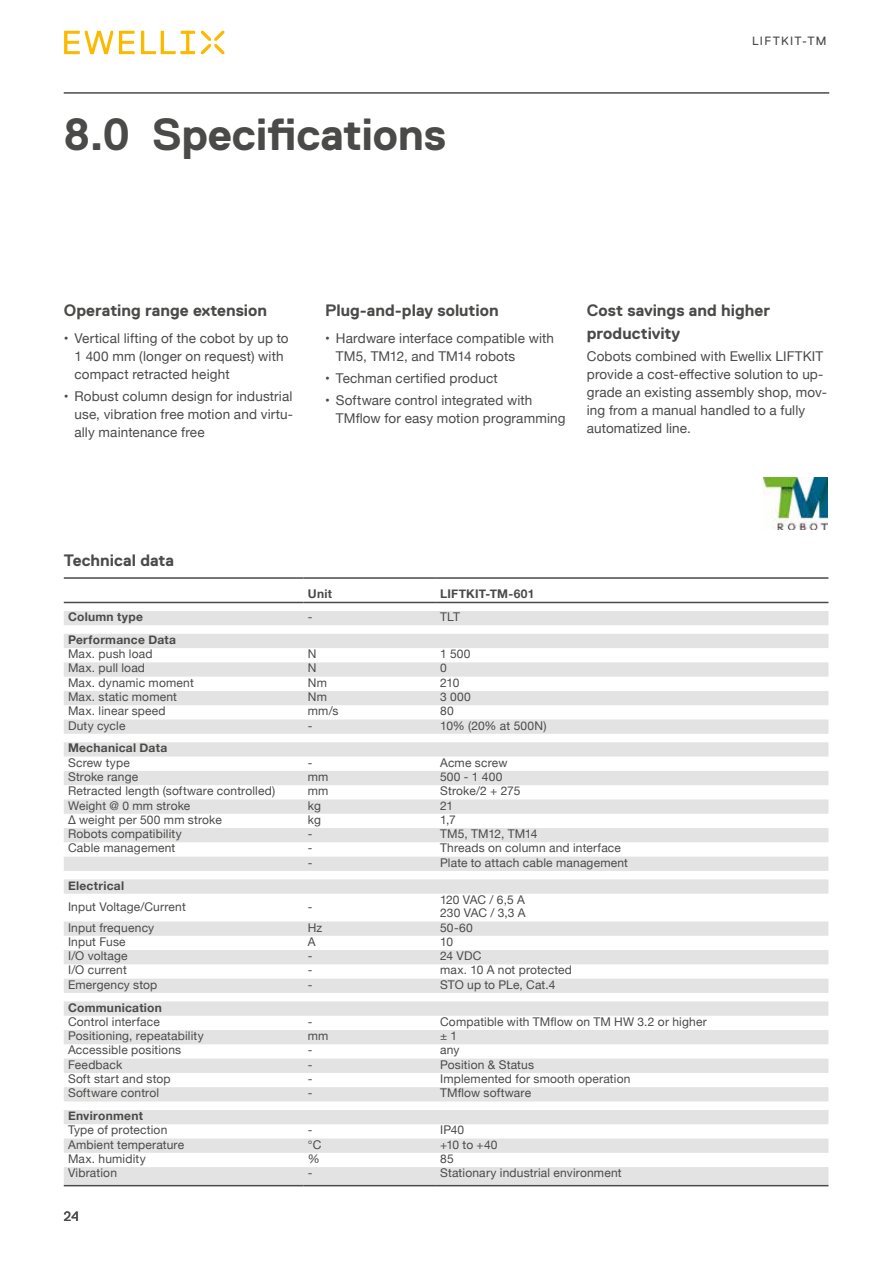
<style>
.page{position:relative;width:893px;height:1263px;background:#fff}
.page>*{position:absolute;margin:0;border:0;box-sizing:border-box;transform-origin:0 0}
.t1{font:700 45px "Replica Std";letter-spacing:-.005em;color:#4a4a49}
.t2{font:700 16.5px/22.5px "Replica Std";color:#4a4a49}
.t3{font:13.5px/18px "Helvetica Neue";letter-spacing:.01em;color:#4a4a49}
.t4{font:13.5px "Replica Std";color:#4a4a49}
.t5{font:12px "Helvetica Neue";letter-spacing:.015em;color:#4a4a49}
.t6{font:700 12px "Helvetica Neue";letter-spacing:.025em;color:#4a4a49}
.t7{font:12px/13.5px "Helvetica Neue";letter-spacing:-.005em;color:#4a4a49}
.t8{font:12px "Replica Std";letter-spacing:.11em;color:#4a4a49}
</style>
<div class="page">
<svg style="left:64px;top:31px;width:131px;height:23px"></svg>
<svg style="left:201px;top:31px;width:23px;height:23px"></svg>
<hr style="left:64px;top:93px;width:765px;height:1px;background:#4a4a49">
<svg style="left:64px;top:611px;width:764px;height:574px;fill:#e5e5e5"></svg>
<hr style="left:64px;top:577px;width:240px;height:2px;background:#4a4a49">
<hr style="left:304px;top:577px;width:132px;height:2px;background:#4a4a49">
<hr style="left:436px;top:577px;width:392px;height:2px;background:#4a4a49">
<hr style="left:64px;top:602px;width:240px;height:1px;background:#4a4a49">
<hr style="left:304px;top:602px;width:132px;height:1px;background:#4a4a49">
<hr style="left:436px;top:602px;width:392px;height:1px;background:#4a4a49">
<hr style="left:64px;top:1185px;width:240px;height:1px;background:#4a4a49">
<hr style="left:304px;top:1185px;width:132px;height:1px;background:#4a4a49">
<hr style="left:436px;top:1185px;width:392px;height:1px;background:#4a4a49">
<img style="left:764px;top:477px;width:64px;height:52px">
<h1 class="t1" style="left:64px;top:109px;width:384px">8.0 Specifications</h1>
<p class="t8" style="left:752px;top:34px;width:76px">LIFTKIT-TM</p>
<h2 class="t2" style="left:64px;top:299px;width:205px">Operating range extension</h2>
<p class="t3" style="left:74px;top:330px;width:216px;text-indent:-11px">• Vertical lifting of the cobot by up to<br>1 400 mm (longer on request) with compact retracted height</p>
<p class="t3" style="left:74px;top:388px;width:220px;text-align:justify;text-indent:-11px">• Robust column design for industrial use, vibration free motion and virtu&shy;ally maintenance free</p>
<h2 class="t2" style="left:325px;top:299px;width:175px">Plug-and-play solution</h2>
<p class="t3" style="left:336px;top:330px;width:220px;text-indent:-11px">• Hardware interface compatible with<br>TM5, TM12, and TM14 robots</p>
<p class="t3" style="left:325px;top:370px;width:174px">• Techman certified product</p>
<p class="t3" style="left:336px;top:392px;width:231px;text-indent:-11px">• Software control integrated with<br>TMflow for easy motion programming</p>
<h2 class="t2" style="left:587px;top:299px;width:185px">Cost savings and higher productivity</h2>
<p class="t3" style="left:587px;top:348px;width:242px">Cobots combined with Ewellix LIFTKIT provide a cost-effective solution to up&shy;grade an existing assembly shop, mov&shy;ing from a manual handled to a fully automatized line.</p>
<h2 class="t2" style="left:64px;top:549px;width:112px">Technical data</h2>
<p class="t6" style="left:308px;top:584px;width:26px">Unit</p>
<p class="t6" style="left:440px;top:584px;width:96px">LIFTKIT-TM-601</p>
<p class="t6" style="left:68px;top:607px;width:76px">Column type</p>
<p class="t5" style="left:308px;top:608px;width:6px">-</p>
<p class="t5" style="left:440px;top:608px;width:21px">TLT</p>
<p class="t6" style="left:68px;top:630px;width:110px">Performance Data</p>
<p class="t5" style="left:68px;top:645px;width:86px">Max. push load</p>
<p class="t5" style="left:308px;top:645px;width:10px">N</p>
<p class="t5" style="left:440px;top:645px;width:32px">1 500</p>
<p class="t5" style="left:68px;top:659px;width:79px">Max. pull load</p>
<p class="t5" style="left:308px;top:659px;width:10px">N</p>
<p class="t5" style="left:440px;top:659px;width:8px">0</p>
<p class="t5" style="left:68px;top:674px;width:127px">Max. dynamic moment</p>
<p class="t5" style="left:308px;top:674px;width:21px">Nm</p>
<p class="t5" style="left:440px;top:674px;width:21px">210</p>
<p class="t5" style="left:68px;top:688px;width:111px">Max. static moment</p>
<p class="t5" style="left:308px;top:688px;width:21px">Nm</p>
<p class="t5" style="left:440px;top:688px;width:32px">3 000</p>
<p class="t5" style="left:68px;top:702px;width:99px">Max. linear speed</p>
<p class="t5" style="left:308px;top:702px;width:32px">mm/s</p>
<p class="t5" style="left:440px;top:702px;width:15px">80</p>
<p class="t5" style="left:68px;top:717px;width:59px">Duty cycle</p>
<p class="t5" style="left:308px;top:717px;width:6px">-</p>
<p class="t5" style="left:440px;top:717px;width:108px">10% (20% at 500N)</p>
<p class="t6" style="left:68px;top:739px;width:101px">Mechanical Data</p>
<p class="t5" style="left:68px;top:754px;width:63px">Screw type</p>
<p class="t5" style="left:308px;top:754px;width:6px">-</p>
<p class="t5" style="left:440px;top:754px;width:69px">Acme screw</p>
<p class="t5" style="left:68px;top:768px;width:72px">Stroke range</p>
<p class="t5" style="left:308px;top:768px;width:22px">mm</p>
<p class="t5" style="left:440px;top:768px;width:64px">500 - 1 400</p>
<p class="t5" style="left:68px;top:782px;width:209px">Retracted length (software controlled)</p>
<p class="t5" style="left:308px;top:782px;width:22px">mm</p>
<p class="t5" style="left:440px;top:782px;width:82px">Stroke/2 + 275</p>
<p class="t5" style="left:68px;top:797px;width:124px">Weight @ 0 mm stroke</p>
<p class="t5" style="left:308px;top:797px;width:15px">kg</p>
<p class="t5" style="left:440px;top:797px;width:15px">21</p>
<p class="t5" style="left:68px;top:811px;width:155px">Δ weight per 500 mm stroke</p>
<p class="t5" style="left:308px;top:811px;width:15px">kg</p>
<p class="t5" style="left:440px;top:811px;width:17px">1,7</p>
<p class="t5" style="left:68px;top:825px;width:115px">Robots compatibility</p>
<p class="t5" style="left:308px;top:825px;width:6px">-</p>
<p class="t7" style="left:440px;top:828px;width:99px">TM5, TM12, TM14</p>
<p class="t5" style="left:68px;top:839px;width:109px">Cable management</p>
<p class="t5" style="left:308px;top:839px;width:6px">-</p>
<p class="t5" style="left:440px;top:839px;width:182px">Threads on column and interface</p>
<p class="t5" style="left:308px;top:854px;width:6px">-</p>
<p class="t5" style="left:440px;top:854px;width:189px">Plate to attach cable management</p>
<p class="t6" style="left:68px;top:876px;width:58px">Electrical</p>
<p class="t5" style="left:68px;top:898px;width:119px">Input Voltage/Current</p>
<p class="t5" style="left:308px;top:898px;width:6px">-</p>
<p class="t7" style="left:440px;top:893px;width:87px">120 VAC / 6,5 A<br>230 VAC / 3,3 A</p>
<p class="t5" style="left:68px;top:919px;width:88px">Input frequency</p>
<p class="t5" style="left:308px;top:919px;width:16px">Hz</p>
<p class="t5" style="left:440px;top:919px;width:34px">50-60</p>
<p class="t5" style="left:68px;top:933px;width:59px">Input Fuse</p>
<p class="t5" style="left:308px;top:933px;width:9px">A</p>
<p class="t5" style="left:440px;top:933px;width:14px">10</p>
<p class="t5" style="left:68px;top:947px;width:61px">I/O voltage</p>
<p class="t5" style="left:308px;top:947px;width:6px">-</p>
<p class="t5" style="left:440px;top:947px;width:43px">24 VDC</p>
<p class="t5" style="left:68px;top:961px;width:60px">I/O current</p>
<p class="t5" style="left:308px;top:961px;width:6px">-</p>
<p class="t5" style="left:440px;top:961px;width:133px">max. 10 A not protected</p>
<p class="t5" style="left:68px;top:976px;width:91px">Emergency stop</p>
<p class="t5" style="left:308px;top:976px;width:6px">-</p>
<p class="t5" style="left:440px;top:976px;width:117px">STO up to PLe, Cat.4</p>
<p class="t6" style="left:68px;top:998px;width:95px">Communication</p>
<p class="t5" style="left:68px;top:1013px;width:93px">Control interface</p>
<p class="t5" style="left:308px;top:1013px;width:6px">-</p>
<p class="t5" style="left:440px;top:1013px;width:268px">Compatible with TMflow on TM HW 3.2 or higher</p>
<p class="t5" style="left:68px;top:1027px;width:137px">Positioning, repeatability</p>
<p class="t5" style="left:308px;top:1027px;width:22px">mm</p>
<p class="t5" style="left:440px;top:1027px;width:19px">± 1</p>
<p class="t5" style="left:68px;top:1041px;width:115px">Accessible positions</p>
<p class="t5" style="left:308px;top:1041px;width:6px">-</p>
<p class="t5" style="left:440px;top:1041px;width:21px">any</p>
<p class="t5" style="left:68px;top:1056px;width:56px">Feedback</p>
<p class="t5" style="left:308px;top:1056px;width:6px">-</p>
<p class="t5" style="left:440px;top:1056px;width:95px">Position &amp; Status</p>
<p class="t5" style="left:68px;top:1070px;width:104px">Soft start and stop</p>
<p class="t5" style="left:308px;top:1070px;width:6px">-</p>
<p class="t5" style="left:440px;top:1070px;width:192px">Implemented for smooth operation</p>
<p class="t5" style="left:68px;top:1084px;width:93px">Software control</p>
<p class="t5" style="left:308px;top:1084px;width:6px">-</p>
<p class="t5" style="left:440px;top:1084px;width:93px">TMflow software</p>
<p class="t6" style="left:68px;top:1106px;width:76px">Environment</p>
<p class="t5" style="left:68px;top:1121px;width:101px">Type of protection</p>
<p class="t5" style="left:308px;top:1121px;width:6px">-</p>
<p class="t5" style="left:440px;top:1121px;width:26px">IP40</p>
<p class="t5" style="left:68px;top:1136px;width:118px">Ambient temperature</p>
<p class="t5" style="left:308px;top:1136px;width:15px">°C</p>
<p class="t5" style="left:440px;top:1136px;width:59px">+10 to +40</p>
<p class="t5" style="left:68px;top:1150px;width:79px">Max. humidity</p>
<p class="t5" style="left:308px;top:1150px;width:13px">%</p>
<p class="t5" style="left:440px;top:1150px;width:15px">85</p>
<p class="t5" style="left:68px;top:1164px;width:51px">Vibration</p>
<p class="t5" style="left:308px;top:1164px;width:6px">-</p>
<p class="t5" style="left:440px;top:1164px;width:183px">Stationary industrial environment</p>
<p class="t4" style="left:64px;top:1209px;width:17px">24</p>
</div>
